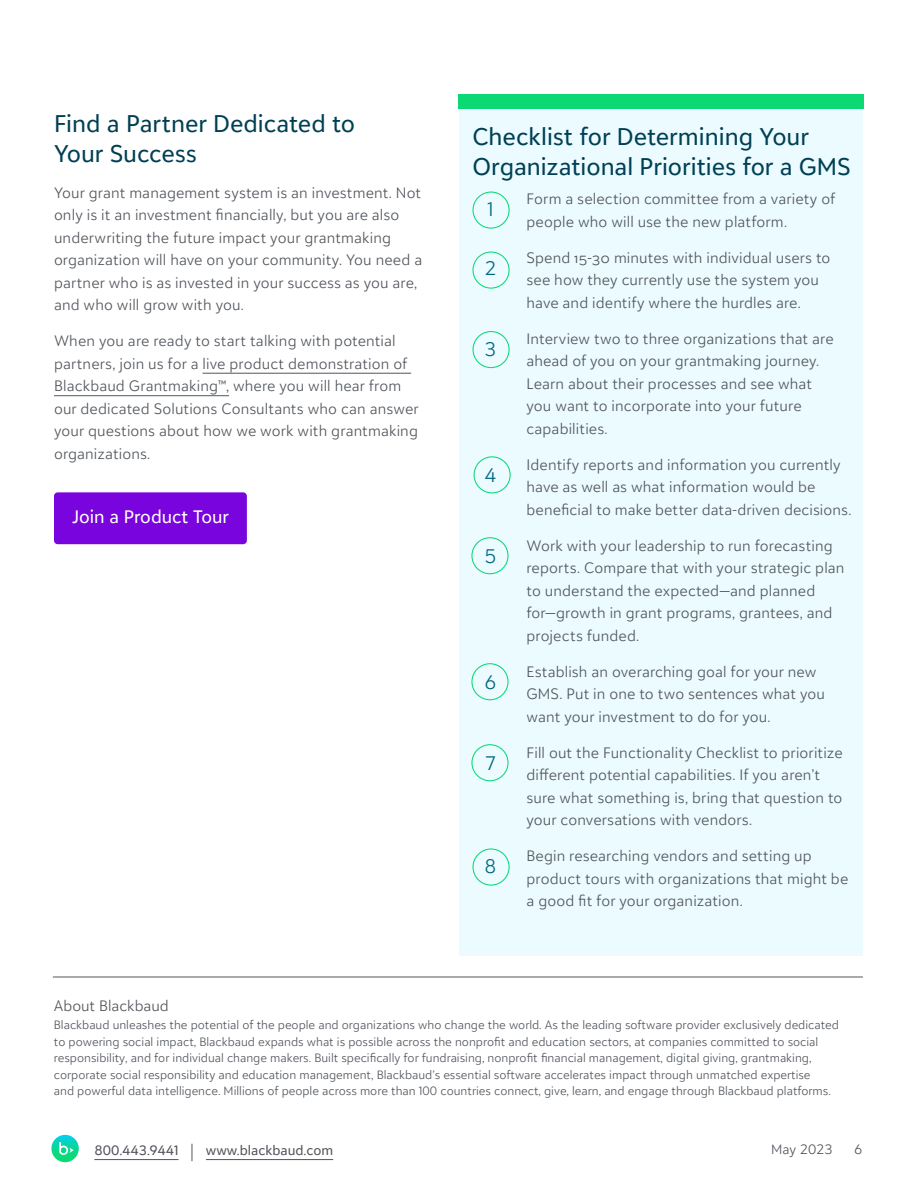
<style>
.page{position:relative;width:918px;height:1188px;background:#fff}
.page>*{position:absolute;margin:0;border:0;box-sizing:border-box;transform-origin:0 0}
.Headline_H1__Main{font:24px/30px "BLKB Sans";color:#004054}
.t1{font:300 19.5px "BLKB Sans";color:#006880}
.Button_Text_white{font:18px "BLKB Sans";color:#fff}
.t2{font:300 15px/22.5px "BLKB Sans";letter-spacing:.01em;color:#51555c}
.t3{font:13.5px "BLKB Sans";color:#51555c}
.t4{font:300 13.5px "BLKB Sans";color:#51555c}
.t5{font:300 12px/16.5px "BLKB Sans";color:#51555c}
.s1{font-weight:300;font-size:20.25px}
</style>
<div class="page">
<svg style="left:51px;top:1135px;width:28px;height:27px"></svg>
<svg style="left:59px;top:1142px;width:15px;height:13px"></svg>
<hr style="left:94px;top:1159px;width:85px;height:1px;background:#51555c">
<hr style="left:206px;top:1159px;width:127px;height:1px;background:#51555c">
<hr style="left:53px;top:977px;width:810px;height:1px;background:#51555c">
<div style="left:459px;top:99px;width:403px;height:857px;background:#ebfbff"></div>
<div style="left:473px;top:192px;width:37px;height:37px;border:1px solid #0cd973;border-radius:50%"></div>
<div style="left:473px;top:252px;width:37px;height:37px;border:1px solid #0cd973;border-radius:50%"></div>
<div style="left:473px;top:331px;width:37px;height:37px;border:1px solid #0cd973;border-radius:50%"></div>
<div style="left:474px;top:456px;width:37px;height:37px;border:1px solid #0cd973;border-radius:50%"></div>
<div style="left:471px;top:537px;width:38px;height:37px;border:1px solid #0cd973;border-radius:50%"></div>
<div style="left:471px;top:663px;width:38px;height:37px;border:1px solid #0cd973;border-radius:50%"></div>
<div style="left:471px;top:744px;width:38px;height:37px;border:1px solid #0cd973;border-radius:50%"></div>
<div style="left:473px;top:848px;width:37px;height:38px;border:1px solid #0cd973;border-radius:50%"></div>
<hr style="left:203px;top:373px;width:208px;height:1px;background:#51555c">
<hr style="left:54px;top:395px;width:175px;height:1px;background:#51555c">
<div style="left:459px;top:94px;width:405px;height:15px;background:#0cd973"></div>
<div style="left:54px;top:492px;width:193px;height:52px;background:#7a04dd;border-radius:4px"></div>
<p class="Headline_H1__Main" style="left:54px;top:108px;width:303px">Find a Partner Dedicated to<br>Your Success</p>
<p class="t2" style="left:54px;top:181px;width:370px">Your grant management system is an investment. Not only is it an investment financially, but you are also underwriting the future impact your grantmaking organization will have on your community. You need a partner who is as invested in your success as you are, and who will grow with you.</p>
<p class="t2" style="left:54px;top:329px;width:366px">When you are ready to start talking with potential partners, join us for a live product demonstration of Blackbaud Grantmaking™, where you will hear from our dedicated Solutions Consultants who can answer your questions about how we work with grantmaking organizations.</p>
<p class="Button_Text_white" style="left:72px;top:506px;width:158px">Join a Product Tour</p>
<p class="Headline_H1__Main" style="left:472px;top:121px;width:380px">Checklist for Determining Your<br>Organizational Priorities for a GMS</p>
<p class="t1" style="left:487px;top:197px;width:8px">1</p>
<p class="t2" style="left:526px;top:188px;width:310px">Form a selection committee from a variety of people who will use the new platform.</p>
<p class="t1" style="left:485px;top:256px;width:13px">2</p>
<p class="t2" style="left:526px;top:246px;width:306px">Spend 15-30 minutes with individual users to see how they currently use the system you have and identify where the hurdles are.</p>
<p class="t1" style="left:485px;top:337px;width:13px">3</p>
<p class="t2" style="left:526px;top:327px;width:309px">Interview two to three organizations that are ahead of you on your grantmaking journey.<br>Learn about their processes and see what you want to incorporate into your future capabilities.</p>
<p class="t1" style="left:485px;top:463px;width:13px">4</p>
<p class="t2" style="left:526px;top:453px;width:326px">Identify reports and information you currently have as well as what information would be beneficial to make better data-driven decisions.</p>
<p class="t1" style="left:485px;top:544px;width:13px">5</p>
<p class="t2" style="left:526px;top:534px;width:320px">Work with your leadership to run forecasting reports. Compare that with your strategic plan to understand the expected—and planned for—growth in grant programs, grantees, and projects funded.</p>
<p class="t1" style="left:485px;top:670px;width:13px">6</p>
<p class="t2" style="left:526px;top:660px;width:300px">Establish an overarching goal for your new<br>GMS. Put in one to two sentences what you want your investment to do for you.</p>
<p class="t1" style="left:486px;top:751px;width:11px">7</p>
<p class="t2" style="left:526px;top:741px;width:318px">Fill out the Functionality Checklist to prioritize different potential capabilities. If you aren’t sure what something is, bring that question to your conversations with vendors.</p>
<p class="t1" style="left:485px;top:854px;width:13px">8</p>
<p class="t2" style="left:526px;top:845px;width:323px">Begin researching vendors and setting up product tours with organizations that might be a good fit for your organization.</p>
<p class="t2" style="left:54px;top:994px;width:116px">About Blackbaud</p>
<p class="t5" style="left:54px;top:1017px;width:787px">Blackbaud unleashes the potential of the people and organizations who change the world. As the leading software provider exclusively dedicated to powering social impact, Blackbaud expands what is possible across the nonprofit and education sectors, at companies committed to social responsibility, and for individual change makers. Built specifically for fundraising, nonprofit financial management, digital giving, grantmaking, corporate social responsibility and education management, Blackbaud’s essential software accelerates impact through unmatched expertise<br>and powerful data intelligence. Millions of people across more than 100 countries connect, give, learn, and engage through Blackbaud platforms.</p>
<p class="t3" style="left:189px;top:1142px;width:145px"><span class="s1">|</span> www.blackbaud.com</p>
<p class="t3" style="left:94px;top:1142px;width:86px">800.443.9441</p>
<p class="t4" style="left:771px;top:1141px;width:63px">May 2023</p>
<p class="t4" style="left:854px;top:1141px;width:10px">6</p>
</div>
